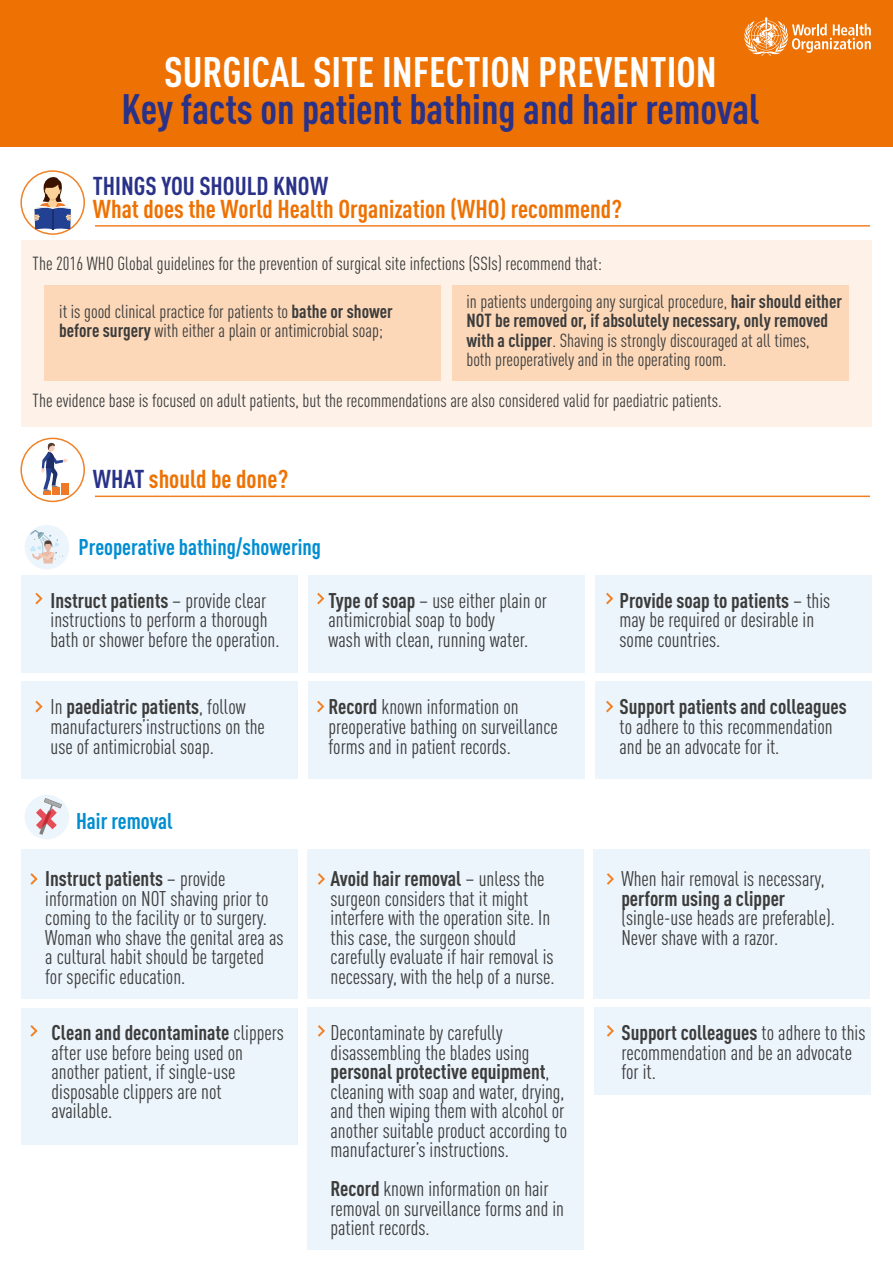
<style>
.page{position:relative;width:893px;height:1263px;background:#fff}
.page>*{position:absolute;margin:0;border:0;box-sizing:border-box;transform-origin:0 0}
.t1{font:700 condensed 42px "DIN Pro";color:#293188}
.t2{font:700 condensed 42px "DIN Pro";color:#fff}
.t3{font:700 condensed 25.5px "DIN Pro";color:#ee7203}
.t4{font:700 condensed 25.5px "DIN Pro";color:#293188}
.t5{font:700 condensed 22.5px "DIN Pro";color:#008dd1}
.t6{font:condensed 21px/19.5px "DIN Pro";color:#3c3c3b}
.t7{font:700 condensed 21px "DIN Pro";color:#3c3c3b}
.t8{font:condensed 18.75px/19.5px "DIN Pro";color:#3c3c3b}
.s1{font-weight:700}
.s2{color:#293188}
</style>
<div class="page">
<div style="left:20px;top:438px;width:65px;height:64px;border:2px solid #f08126;border-radius:50%"></div>
<div style="left:20px;top:170px;width:65px;height:65px;border:2px solid #f08126;border-radius:50%"></div>
<div style="left:25px;top:525px;width:44px;height:44px;background:#ecf4fc;border-radius:50%"></div>
<div style="left:21px;top:240px;width:851px;height:186px;background:#fef2e8"></div>
<div style="left:21px;top:849px;width:276px;height:150px;background:#ecf4fc"></div>
<div style="left:307px;top:849px;width:277px;height:150px;background:#ecf4fc"></div>
<div style="left:594px;top:849px;width:276px;height:150px;background:#ecf4fc"></div>
<div style="left:21px;top:575px;width:277px;height:98px;background:#ecf4fc"></div>
<div style="left:308px;top:575px;width:277px;height:98px;background:#ecf4fc"></div>
<div style="left:595px;top:575px;width:277px;height:98px;background:#ecf4fc"></div>
<div style="left:21px;top:681px;width:277px;height:98px;background:#ecf4fc"></div>
<div style="left:308px;top:681px;width:277px;height:98px;background:#ecf4fc"></div>
<div style="left:595px;top:681px;width:277px;height:98px;background:#ecf4fc"></div>
<div style="left:21px;top:1007px;width:276px;height:137px;background:#ecf4fc"></div>
<div style="left:307px;top:1007px;width:277px;height:243px;background:#ecf4fc"></div>
<div style="left:594px;top:1007px;width:277px;height:88px;background:#ecf4fc"></div>
<div style="left:44px;top:285px;width:396px;height:95px;background:#fcd8b9"></div>
<div style="left:452px;top:285px;width:397px;height:95px;background:#fcd8b9"></div>
<div style="left:0;top:0;width:893px;height:147px;background:#ee7203"></div>
<svg style="left:744px;top:17px;width:127px;height:39px"></svg>
<svg style="left:35px;top:593px;width:8px;height:11px"></svg>
<svg style="left:35px;top:701px;width:8px;height:11px"></svg>
<svg style="left:30px;top:873px;width:8px;height:12px"></svg>
<svg style="left:30px;top:1025px;width:8px;height:12px"></svg>
<svg style="left:318px;top:873px;width:7px;height:12px"></svg>
<svg style="left:318px;top:1025px;width:7px;height:12px"></svg>
<svg style="left:607px;top:873px;width:7px;height:12px"></svg>
<svg style="left:607px;top:1025px;width:7px;height:12px"></svg>
<svg style="left:317px;top:593px;width:7px;height:11px"></svg>
<svg style="left:317px;top:701px;width:7px;height:11px"></svg>
<svg style="left:606px;top:593px;width:7px;height:11px"></svg>
<svg style="left:606px;top:701px;width:7px;height:11px"></svg>
<hr style="left:95px;top:496px;width:775px;height:1px;background:#f08126">
<hr style="left:95px;top:225px;width:775px;height:2px;background:#f08126">
<div style="left:25px;top:795px;width:44px;height:44px;background:#ecf4fc;border-radius:50%"></div>
<svg style="left:30px;top:530px;width:33px;height:33px"></svg>
<svg style="left:34px;top:174px;width:38px;height:55px"></svg>
<hr style="left:52px;top:209px;width:2px;height:20px;background:#1a2f6e">
<svg style="left:36px;top:798px;width:26px;height:37px"></svg>
<div style="left:61px;top:483px;width:8px;height:12px;background:#ef7926"></div>
<svg style="left:41px;top:442px;width:27px;height:53px"></svg>
<h1 class="t2" style="left:164px;top:40px;width:554px">SURGICAL SITE INFECTION PREVENTION</h1>
<h1 class="t1" style="left:121px;top:78px;width:639px">Key facts on patient bathing and hair removal</h1>
<p class="t4" style="left:93px;top:167px;width:237px">THINGS YOU SHOULD KNOW</p>
<p class="t3" style="left:93px;top:189px;width:531px">What does the World Health Organization (WHO) recommend?</p>
<p class="t8" style="left:33px;top:252px;width:571px">The 2016 WHO Global guidelines for the prevention of surgical site infections (SSIs) recommend that:</p>
<p class="t8" style="left:59px;top:300px;width:335px">it is good clinical practice for patients to <span class="s1">bathe or shower before surgery</span> with either a plain or antimicrobial soap;</p>
<p class="t8" style="left:466px;top:290px;width:377px">in patients undergoing any surgical procedure, <span class="s1">hair should either NOT be removed or, if absolutely necessary, only removed with a clipper</span>. Shaving is strongly discouraged at all times,<br>both preoperatively and in the operating room.</p>
<p class="t8" style="left:33px;top:390px;width:691px">The evidence base is focused on adult patients, but the recommendations are also considered valid for paediatric patients.</p>
<p class="t3" style="left:93px;top:460px;width:197px"><span class="s2">WHAT</span> should be done?</p>
<p class="t5" style="left:79px;top:530px;width:244px">Preoperative bathing/showering</p>
<p class="t6" style="left:51px;top:589px;width:230px"><span class="s1">Instruct patients</span> – provide clear instructions to perform a thorough bath or shower before the operation.</p>
<p class="t6" style="left:328px;top:589px;width:220px"><span class="s1">Type of soap</span> – use either plain or antimicrobial soap to body<br>wash with clean, running water.</p>
<p class="t6" style="left:619px;top:589px;width:212px"><span class="s1">Provide soap to patients</span> – this may be required or desirable in some countries.</p>
<p class="t6" style="left:51px;top:695px;width:216px">In <span class="s1">paediatric patients</span>, follow manufacturers’instructions on the use of antimicrobial soap.</p>
<p class="t6" style="left:328px;top:695px;width:231px"><span class="s1">Record</span> known information on preoperative bathing on surveillance forms and in patient records.</p>
<p class="t7" style="left:619px;top:691px;width:229px">Support patients and colleagues</p>
<p class="t6" style="left:619px;top:715px;width:215px">to adhere to this recommendation and be an advocate for it.</p>
<p class="t5" style="left:76px;top:804px;width:98px">Hair removal</p>
<p class="t6" style="left:45px;top:868px;width:240px"><span class="s1">Instruct patients</span> – provide information on NOT shaving prior to coming to the facility or to surgery.<br>Woman who shave the genital area as a cultural habit should be targeted for specific education.</p>
<p class="t6" style="left:331px;top:868px;width:226px"><span class="s1">Avoid hair removal</span> – unless the surgeon considers that it might interfere with the operation site. In this case, the surgeon should carefully evaluate if hair removal is necessary, with the help of a nurse.</p>
<p class="t6" style="left:621px;top:868px;width:205px">When hair removal is necessary,</p>
<p class="t7" style="left:621px;top:883px;width:165px">perform using a clipper</p>
<p class="t6" style="left:621px;top:907px;width:215px">(single-use heads are preferable).<br>Never shave with a razor.</p>
<p class="t6" style="left:52px;top:1021px;width:234px"><span class="s1">Clean and decontaminate</span> clippers after use before being used on another patient, if single-use disposable clippers are not available.</p>
<p class="t6" style="left:331px;top:1021px;width:238px">Decontaminate by carefully disassembling the blades using <span class="s1">personal protective equipment</span>, cleaning with soap and water, drying, and then wiping them with alcohol or another suitable product according to manufacturer’s instructions.</p>
<p class="t6" style="left:331px;top:1177px;width:235px"><span class="s1">Record</span> known information on hair removal on surveillance forms and in patient records.</p>
<p class="t6" style="left:621px;top:1021px;width:245px"><span class="s1">Support colleagues</span> to adhere to this recommendation and be an advocate for it.</p>
</div>
